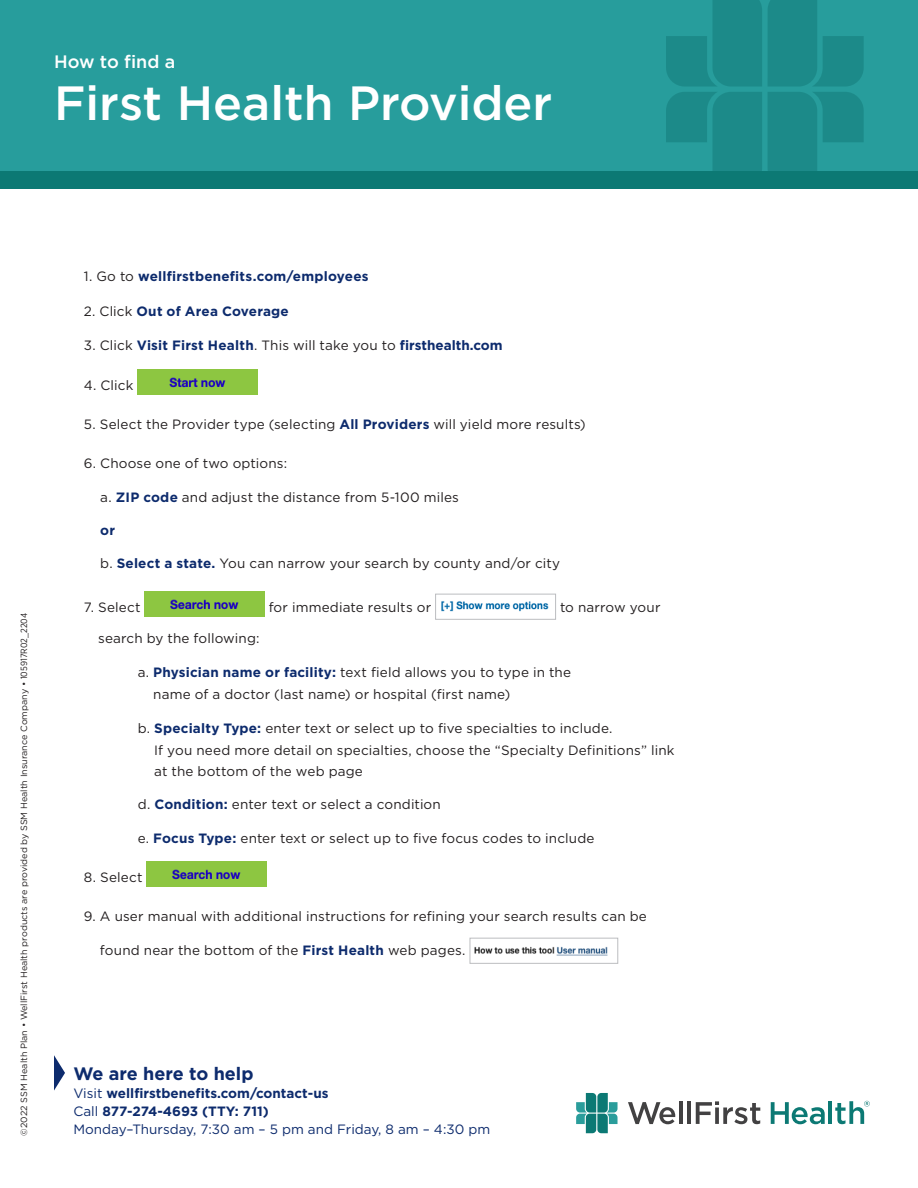
<style>
.page{position:relative;width:918px;height:1188px;background:#fff}
.page>*{position:absolute;margin:0;border:0;box-sizing:border-box;transform-origin:0 0}
.Headline_32_36{font:500 48px "Gotham";color:#fff}
.Large_CTA_12_15{font:700 18px "Gotham";color:#0d2b6d}
.Large_body_12_15{font:500 18px "Gotham";color:#fff}
.t1{font:13.5px/21.3px "Gotham";letter-spacing:.01em;color:#231f20}
.Body_9_12{font:700 13.5px "Gotham";color:#0d2b6d}
.Body_9_12-2{font:13.5px "Gotham";color:#0d2b6d}
.Material_ID_6_8{font:9px "Gotham";color:#231f20}
.s1{font-family:"Gotham Narrow"}
.s2{font-weight:400;color:#231f20}
.s3{font-weight:700;color:#0d2b6d}
.s4{font-weight:400}
</style>
<div class="page">
<div style="left:0;top:0;width:918px;height:176px;background:#279d9c"></div>
<svg style="left:576px;top:1093px;width:42px;height:40px"></svg>
<svg style="left:628px;top:1102px;width:47px;height:22px"></svg>
<hr style="left:679px;top:1101px;width:4px;height:23px;background:#424142">
<hr style="left:687px;top:1101px;width:4px;height:23px;background:#424142">
<svg style="left:696px;top:1101px;width:64px;height:23px"></svg>
<svg style="left:771px;top:1102px;width:54px;height:22px"></svg>
<hr style="left:828px;top:1101px;width:4px;height:23px;background:#0c7974">
<svg style="left:835px;top:1101px;width:35px;height:23px"></svg>
<svg style="left:768px;top:0;width:96px;height:171px"></svg>
<svg style="left:666px;top:0;width:96px;height:171px"></svg>
<div style="left:0;top:171px;width:918px;height:18px;background:#0c7974"></div>
<img style="left:137px;top:369px;width:120px;height:26px">
<img style="left:145px;top:591px;width:120px;height:26px">
<img style="left:441px;top:601px;width:108px;height:11px">
<div style="left:435px;top:594px;width:121px;height:26px;border:1px solid #bcbdc0"></div>
<img style="left:147px;top:861px;width:120px;height:26px">
<img style="left:474px;top:946px;width:134px;height:10px">
<div style="left:470px;top:938px;width:148px;height:26px;border:1px solid #bcbdc0"></div>
<svg style="left:54px;top:1055px;width:11px;height:36px"></svg>
<p class="Large_body_12_15" style="left:54px;top:50px;width:123px">How to find a</p>
<p class="Headline_32_36" style="left:54px;top:72px;width:500px">First Health Provider</p>
<p class="Material_ID_6_8" style="left:18px;top:1136px;width:524px;rotate:-90deg">©2022 SSM Health Plan • WellFirst Health products are provided by SSM Health Insurance Company • <span class="s1">105917R02_2204</span></p>
<p class="Body_9_12" style="left:84px;top:267px;width:286px"><span class="s2">1. Go to</span> wellfirstbenefits.com/employees</p>
<p class="Body_9_12" style="left:84px;top:302px;width:207px"><span class="s2">2. Click</span> Out of Area Coverage</p>
<p class="Body_9_12" style="left:84px;top:337px;width:420px"><span class="s2">3. Click</span> Visit First Health<span class="s2">. This will take you to</span> firsthealth.com</p>
<p class="t1" style="left:84px;top:374px;width:51px">4. Click</p>
<p class="t1" style="left:84px;top:413px;width:504px">5. Select the Provider type (selecting <span class="s3">All Providers</span> will yield more results)</p>
<p class="t1" style="left:84px;top:453px;width:205px">6. Choose one of two options:</p>
<p class="t1" style="left:100px;top:486px;width:360px">a. <span class="s3">ZIP code</span> and adjust the distance from 5-100 miles</p>
<p class="Body_9_12" style="left:100px;top:521px;width:16px">or</p>
<p class="t1" style="left:100px;top:553px;width:461px">b. <span class="s3">Select a state.</span> You can narrow your search by county and/or city</p>
<p class="t1" style="left:84px;top:596px;width:58px">7. Select</p>
<p class="t1" style="left:269px;top:596px;width:164px">for immediate results or</p>
<p class="t1" style="left:560px;top:596px;width:102px">to narrow your</p>
<p class="t1" style="left:98px;top:627px;width:163px">search by the following:</p>
<p class="t1" style="left:153px;top:662px;width:419px;text-indent:-16px">a. <span class="s3">Physician name or facility:</span> text field allows you to type in the name of a doctor (last name) or hospital (first name)</p>
<p class="t1" style="left:154px;top:718px;width:522px;text-indent:-16px">b. <span class="s3">Specialty Type:</span> enter text or select up to five specialties to include.<br>If you need more detail on specialties, choose the “Specialty Definitions” link at the bottom of the web page</p>
<p class="t1" style="left:138px;top:794px;width:305px">d. <span class="s3">Condition:</span> enter text or select a condition</p>
<p class="t1" style="left:138px;top:827px;width:458px">e. <span class="s3">Focus Type:</span> enter text or select up to five focus codes to include</p>
<p class="t1" style="left:84px;top:866px;width:60px">8. Select</p>
<p class="t1" style="left:84px;top:906px;width:565px">9. A user manual with additional instructions for refining your search results can be</p>
<p class="t1" style="left:100px;top:939px;width:367px">found near the bottom of the <span class="s3">First Health</span> web pages.</p>
<p class="Large_CTA_12_15" style="left:73px;top:1061px;width:182px">We are here to help</p>
<p class="Body_9_12" style="left:73px;top:1084px;width:257px"><span class="s4">Visit</span> wellfirstbenefits.com/contact-us</p>
<p class="Body_9_12" style="left:73px;top:1102px;width:197px"><span class="s4">Call</span> 877-274-4693 (TTY: 711)</p>
<p class="Body_9_12-2" style="left:73px;top:1120px;width:418px">Monday–Thursday, 7:30 am – 5 pm and Friday, 8 am – 4:30 pm</p>
</div>
